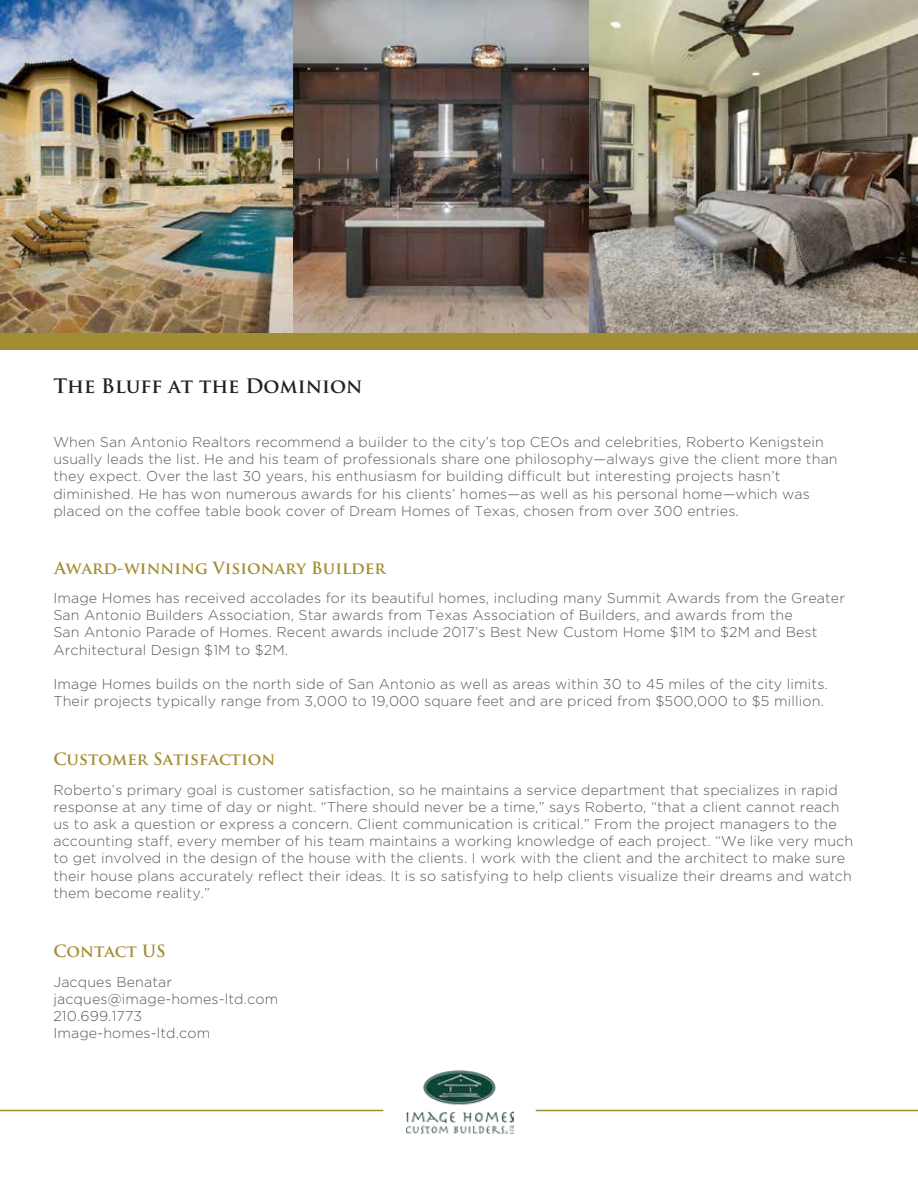
<style>
.page{position:relative;width:918px;height:1188px;background:#fff}
.page>*{position:absolute;margin:0;border:0;box-sizing:border-box;transform-origin:0 0}
.t1{font:700 19.5px "Trajan Pro";color:#231f20}
.t2{font:700 16.5px "Trajan Pro";color:#a28e32}
.t3{font:300 14.25px/17.1px "Gotham";letter-spacing:.01em;color:#58595b}
</style>
<div class="page">
<hr style="left:0;top:1110px;width:383px;height:1px;background:#a28e32">
<hr style="left:536px;top:1110px;width:382px;height:1px;background:#a28e32">
<img style="left:0;top:0;width:293px;height:333px">
<img style="left:293px;top:0;width:297px;height:333px">
<img style="left:590px;top:0;width:328px;height:333px">
<div style="left:0;top:333px;width:918px;height:16px;background:#a28e32"></div>
<img style="left:406px;top:1070px;width:107px;height:63px">
<h1 class="t1" style="left:53px;top:373px;width:311px">The Bluff at the Dominion</h1>
<p class="t3" style="left:53px;top:433px;width:786px">When San Antonio Realtors recommend a builder to the city’s top CEOs and celebrities, Roberto Kenigstein usually leads the list. He and his team of professionals share one philosophy—always give the client more than they expect. Over the last 30 years, his enthusiasm for building difficult but interesting projects hasn’t diminished. He has won numerous awards for his clients’ homes—as well as his personal home—which was placed on the coffee table book cover of Dream Homes of Texas, chosen from over 300 entries.</p>
<p class="t2" style="left:54px;top:557px;width:333px">Award-winning Visionary Builder</p>
<p class="t3" style="left:53px;top:589px;width:793px">Image Homes has received accolades for its beautiful homes, including many Summit Awards from the Greater San Antonio Builders Association, Star awards from Texas Association of Builders, and awards from the<br>San Antonio Parade of Homes. Recent awards include 2017’s Best New Custom Home $1M to $2M and Best Architectural Design $1M to $2M.</p>
<p class="t3" style="left:53px;top:675px;width:776px">Image Homes builds on the north side of San Antonio as well as areas within 30 to 45 miles of the city limits.<br>Their projects typically range from 3,000 to 19,000 square feet and are priced from $500,000 to $5 million.</p>
<p class="t2" style="left:53px;top:749px;width:223px">Customer Satisfaction</p>
<p class="t3" style="left:53px;top:781px;width:801px">Roberto’s primary goal is customer satisfaction, so he maintains a service department that specializes in rapid response at any time of day or night. “There should never be a time,” says Roberto, “that a client cannot reach us to ask a question or express a concern. Client communication is critical.” From the project managers to the accounting staff, every member of his team maintains a working knowledge of each project. “We like very much to get involved in the design of the house with the clients. I work with the client and the architect to make sure their house plans accurately reflect their ideas. It is so satisfying to help clients visualize their dreams and watch them become reality.”</p>
<p class="t2" style="left:53px;top:941px;width:114px">Contact US</p>
<p class="t3" style="left:53px;top:973px;width:226px">Jacques Benatar jacques@image-homes-ltd.com<br>210.699.1773<br>Image-homes-ltd.com</p>
</div>
